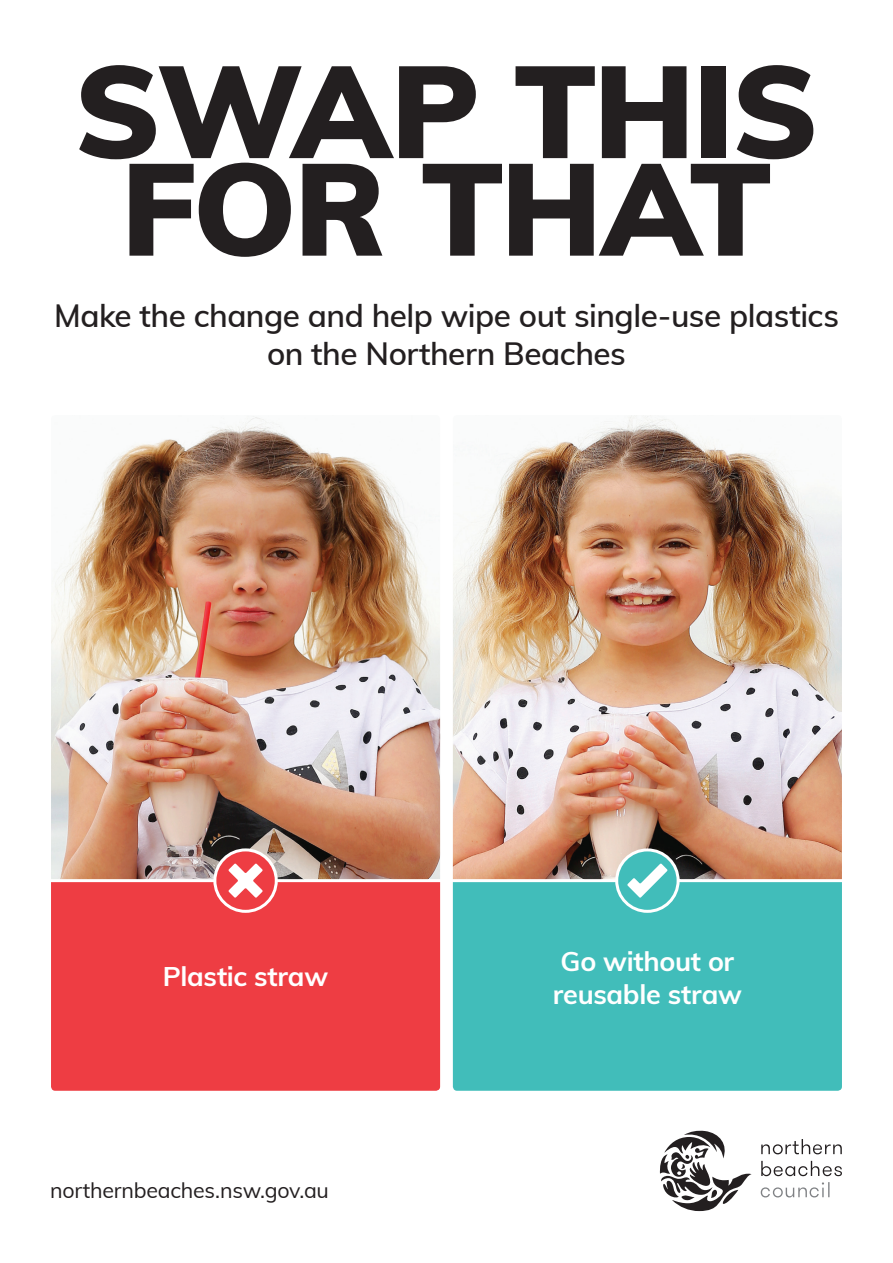
<style>
.page{position:relative;width:893px;height:1263px;background:#fff}
.page>*{position:absolute;margin:0;border:0;box-sizing:border-box;transform-origin:0 0}
.t1{font:900 129px/97.5px "Muli";letter-spacing:-.02em;color:#231f20;text-align:center}
.t2{font:600 31.5px/37.8px "Muli";letter-spacing:-.015em;color:#231f20;text-align:center}
.t3{font:700 27px/32.4px "Muli";letter-spacing:-.01em;color:#fff}
.t4{font:21.45px "Muli";letter-spacing:-.01em;color:#231f20}
</style>
<div class="page">
<svg style="left:761px;top:1139px;width:81px;height:37px"></svg>
<svg style="left:761px;top:1182px;width:68px;height:15px"></svg>
<svg style="left:660px;top:1130px;width:91px;height:81px"></svg>
<div style="left:51px;top:882px;width:389px;height:209px;background:#ee3d43"></div>
<div style="left:453px;top:882px;width:389px;height:209px;background:#41bdba"></div>
<img style="left:453px;top:415px;width:389px;height:464px">
<img style="left:51px;top:416px;width:389px;height:463px">
<svg style="left:617px;top:850px;width:61px;height:61px"></svg>
<div style="left:615px;top:848px;width:65px;height:65px;border:3px solid #fff;border-radius:50%"></div>
<div style="left:215px;top:850px;width:61px;height:61px;background:#ee3d43;border-radius:50%"></div>
<div style="left:213px;top:848px;width:65px;height:65px;border:3px solid #fff;border-radius:50%"></div>
<svg style="left:228px;top:863px;width:35px;height:35px"></svg>
<svg style="left:627px;top:863px;width:40px;height:35px"></svg>
<h1 class="t1" style="left:74px;top:57px;width:746px">SWAP THIS<br>FOR THAT</h1>
<p class="t2" style="left:54px;top:295px;width:786px">Make the change and help wipe out single-use plastics on the Northern Beaches</p>
<p class="t3" style="left:163px;top:959px;width:167px">Plastic straw</p>
<p class="t4" style="left:50px;top:1174px;width:280px">northernbeaches.nsw.gov.au</p>
<p class="t3" style="left:553px;top:944px;width:191px">Go without or reusable straw</p>
</div>
